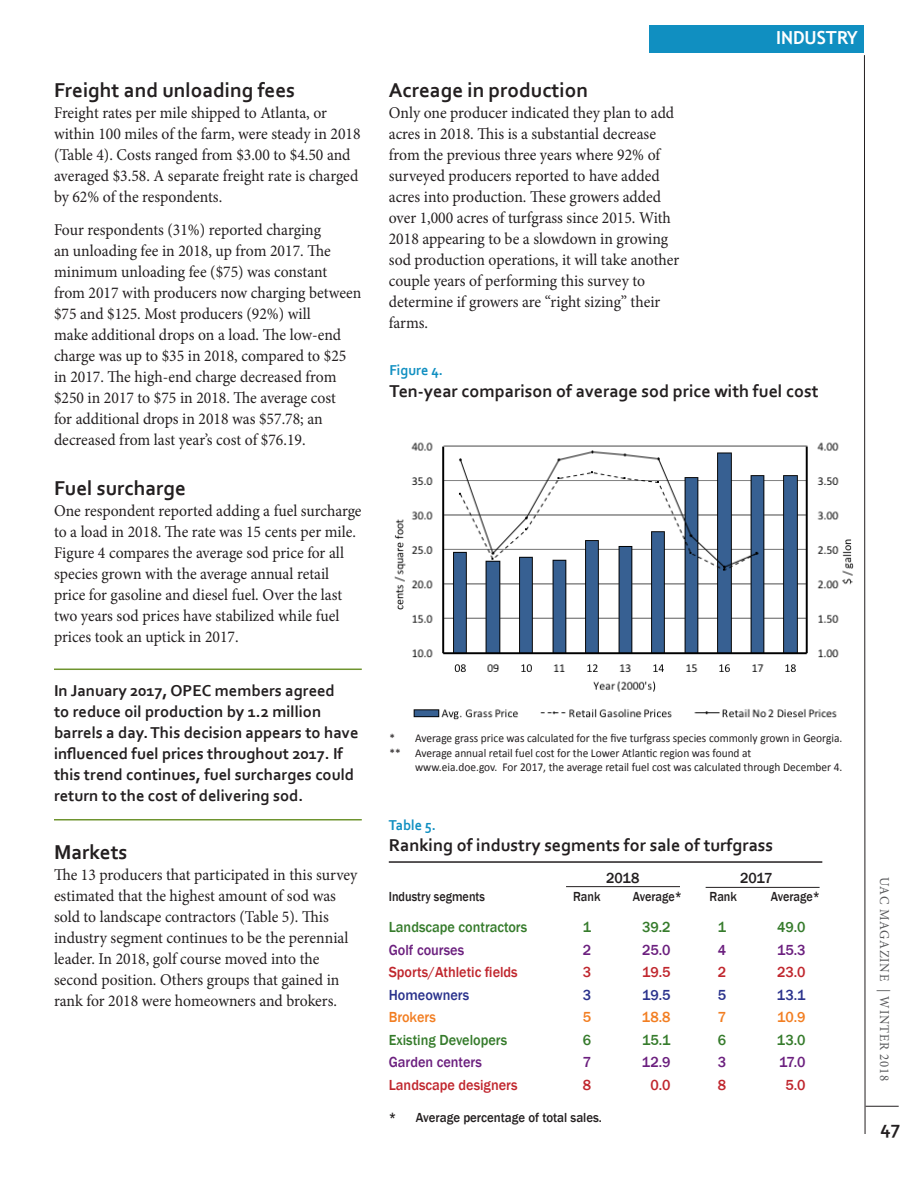
<style>
.page{position:relative;width:918px;height:1188px;background:#fff}
.page>*{position:absolute;margin:0;border:0;box-sizing:border-box;transform-origin:0 0}
.t1{font:700 21px "Corbel";color:#231f20}
.t2{font:700 19.5px "Corbel";color:#231f20}
.t3{font:700 18px "Corbel";color:#231f20}
.t4{font:700 18px "Trebuchet MS";color:#fff}
.t5{font:16.5px/21px "Minion Pro";color:#231f20;scale:.95 1}
.t6{font:700 16.5px/21px "Corbel";color:#231f20}
.t7{font:500 15px "Franklin Gothic";color:#357b2b;scale:.95 1}
.t8{font:500 15px "Franklin Gothic";color:#c0262d;scale:.95 1}
.t9{font:500 15px "Franklin Gothic";color:#6b1f7e;scale:.95 1}
.t10{font:500 15px "Franklin Gothic";color:#2a328c;scale:.95 1}
.t11{font:500 15px "Franklin Gothic";color:#f27e22;scale:.95 1}
.t12{font:700 15px "Corbel";color:#108fc1;scale:.95 1}
.t13{font:500 15px "Franklin Gothic";letter-spacing:-.01em;color:#231f20;scale:.95 1}
.t14{font:500 13.5px "Franklin Gothic";color:#231f20;scale:.9 1}
.t15{font:500 13.5px "Franklin Gothic";color:#231f20;scale:.95 1}
.t16{font:13.5px "Minion Pro";letter-spacing:.06em;color:#57585a;scale:.95 1}
.t17{font:12px "Calibri";color:#231f20;scale:.95 1}
</style>
<div class="page">
<hr style="left:866px;top:1106px;width:33px;height:1px;background:#231f20">
<svg style="left:864px;top:55px;width:2px;height:1079px;background:#908e8e"></svg>
<div style="left:650px;top:26px;width:214px;height:27px;background:#108fc1"></div>
<hr style="left:389px;top:861px;width:433px;height:2px;background:#231f20">
<hr style="left:566px;top:886px;width:114px;height:1px;background:#231f20">
<hr style="left:706px;top:887px;width:114px;height:1px;background:#231f20">
<img style="left:394px;top:442px;width:460px;height:278px">
<hr style="left:54px;top:669px;width:308px;height:1px;background:#6e942f">
<hr style="left:54px;top:819px;width:308px;height:1px;background:#6e942f">
<p class="t1" style="left:54px;top:77px;width:243px">Freight and unloading fees</p>
<p class="t5" style="left:54px;top:102px;width:324px">Freight rates per mile shipped to Atlanta, or within 100 miles of the farm, were steady in 2018 (Table 4). Costs ranged from $3.00 to $4.50 and averaged $3.58. A separate freight rate is charged by 62% of the respondents.</p>
<p class="t5" style="left:54px;top:219px;width:325px">Four respondents (31%) reported charging<br>an unloading fee in 2018, up from 2017. The minimum unloading fee ($75) was constant from 2017 with producers now charging between $75 and $125. Most producers (92%) will<br>make additional drops on a load. The low-end charge was up to $35 in 2018, compared to $25 in 2017. The high-end charge decreased from $250 in 2017 to $75 in 2018. The average cost<br>for additional drops in 2018 was $57.78; an decreased from last year’s cost of $76.19.</p>
<p class="t1" style="left:54px;top:475px;width:133px">Fuel surcharge</p>
<p class="t5" style="left:54px;top:500px;width:325px">One respondent reported adding a fuel surcharge to a load in 2018. The rate was 15 cents per mile.<br>Figure 4 compares the average sod price for all species grown with the average annual retail price for gasoline and diesel fuel. Over the last two years sod prices have stabilized while fuel prices took an uptick in 2017.</p>
<p class="t6" style="left:54px;top:680px;width:306px">In January 2017, OPEC members agreed<br>to reduce oil production by 1.2 million barrels a day. This decision appears to have influenced fuel prices throughout 2017. If this trend continues, fuel surcharges could return to the cost of delivering sod.</p>
<p class="t1" style="left:54px;top:839px;width:75px">Markets</p>
<p class="t5" style="left:54px;top:865px;width:321px">The 13 producers that participated in this survey estimated that the highest amount of sod was sold to landscape contractors (Table 5). This industry segment continues to be the perennial leader. In 2018, golf course moved into the second position. Others groups that gained in rank for 2018 were homeowners and brokers.</p>
<p class="t1" style="left:389px;top:77px;width:201px">Acreage in production</p>
<p class="t5" style="left:389px;top:102px;width:307px">Only one producer indicated they plan to add acres in 2018. This is a substantial decrease from the previous three years where 92% of surveyed producers reported to have added acres into production. These growers added over 1,000 acres of turfgrass since 2015. With 2018 appearing to be a slowdown in growing sod production operations, it will take another couple years of performing this survey to determine if growers are “right sizing” their farms.</p>
<p class="t4" style="left:776px;top:27px;width:83px">INDUSTRY</p>
<p class="t12" style="left:390px;top:361px;width:58px">Figure 4.</p>
<p class="t3" style="left:390px;top:380px;width:430px">Ten-year comparison of average sod price with fuel cost</p>
<p class="t17" style="left:390px;top:731px;width:478px">* Average grass price was calculated for the five turfgrass species commonly grown in Georgia.</p>
<p class="t17" style="left:390px;top:745px;width:382px">** Average annual retail fuel cost for the Lower Atlantic region was found at</p>
<p class="t17" style="left:415px;top:760px;width:451px">www.eia.doe.gov. For 2017, the average retail fuel cost was calculated through December 4.</p>
<p class="t12" style="left:389px;top:815px;width:51px">Table 5.</p>
<p class="t3" style="left:389px;top:834px;width:386px">Ranking of industry segments for sale of turfgrass</p>
<p class="t13" style="left:606px;top:868px;width:36px">2018</p>
<p class="t13" style="left:740px;top:868px;width:35px">2017</p>
<p class="t14" style="left:389px;top:888px;width:108px">Industry segments</p>
<p class="t14" style="left:573px;top:888px;width:32px">Rank</p>
<p class="t14" style="left:633px;top:888px;width:56px">Average*</p>
<p class="t14" style="left:710px;top:888px;width:32px">Rank</p>
<p class="t14" style="left:771px;top:888px;width:56px">Average*</p>
<p class="t7" style="left:389px;top:918px;width:147px">Landscape contractors</p>
<p class="t7" style="left:583px;top:918px;width:10px">1</p>
<p class="t7" style="left:642px;top:918px;width:31px">39.2</p>
<p class="t7" style="left:718px;top:918px;width:10px">1</p>
<p class="t7" style="left:777px;top:918px;width:31px">49.0</p>
<p class="t9" style="left:389px;top:940px;width:81px">Golf courses</p>
<p class="t9" style="left:583px;top:940px;width:10px">2</p>
<p class="t9" style="left:642px;top:940px;width:31px">25.0</p>
<p class="t9" style="left:718px;top:940px;width:10px">4</p>
<p class="t9" style="left:777px;top:940px;width:31px">15.3</p>
<p class="t8" style="left:389px;top:963px;width:137px">Sports/Athletic fields</p>
<p class="t8" style="left:583px;top:963px;width:10px">3</p>
<p class="t8" style="left:642px;top:963px;width:31px">19.5</p>
<p class="t8" style="left:718px;top:963px;width:10px">2</p>
<p class="t8" style="left:777px;top:963px;width:31px">23.0</p>
<p class="t10" style="left:389px;top:985px;width:86px">Homeowners</p>
<p class="t10" style="left:583px;top:985px;width:10px">3</p>
<p class="t10" style="left:642px;top:985px;width:31px">19.5</p>
<p class="t10" style="left:718px;top:985px;width:10px">5</p>
<p class="t10" style="left:777px;top:985px;width:32px">13.1</p>
<p class="t11" style="left:389px;top:1008px;width:51px">Brokers</p>
<p class="t11" style="left:583px;top:1008px;width:10px">5</p>
<p class="t11" style="left:642px;top:1008px;width:32px">18.8</p>
<p class="t11" style="left:718px;top:1008px;width:10px">7</p>
<p class="t11" style="left:777px;top:1008px;width:31px">10.9</p>
<p class="t7" style="left:389px;top:1030px;width:126px">Existing Developers</p>
<p class="t7" style="left:583px;top:1030px;width:10px">6</p>
<p class="t7" style="left:642px;top:1030px;width:31px">15.1</p>
<p class="t7" style="left:718px;top:1030px;width:10px">6</p>
<p class="t7" style="left:777px;top:1030px;width:32px">13.0</p>
<p class="t9" style="left:389px;top:1053px;width:99px">Garden centers</p>
<p class="t9" style="left:583px;top:1053px;width:10px">7</p>
<p class="t9" style="left:642px;top:1053px;width:32px">12.9</p>
<p class="t9" style="left:718px;top:1053px;width:10px">3</p>
<p class="t9" style="left:779px;top:1053px;width:29px">17.0</p>
<p class="t8" style="left:389px;top:1075px;width:137px">Landscape designers</p>
<p class="t8" style="left:583px;top:1075px;width:10px">8</p>
<p class="t8" style="left:650px;top:1075px;width:23px">0.0</p>
<p class="t8" style="left:718px;top:1075px;width:10px">8</p>
<p class="t8" style="left:785px;top:1075px;width:23px">5.0</p>
<p class="t15" style="left:389px;top:1109px;width:226px">* Average percentage of total sales.</p>
<p class="t16" style="left:893px;top:877px;width:216px;rotate:90deg">UAC MAGAZINE | WINTER 2018</p>
<p class="t2" style="left:881px;top:1115px;width:21px">47</p>
</div>
